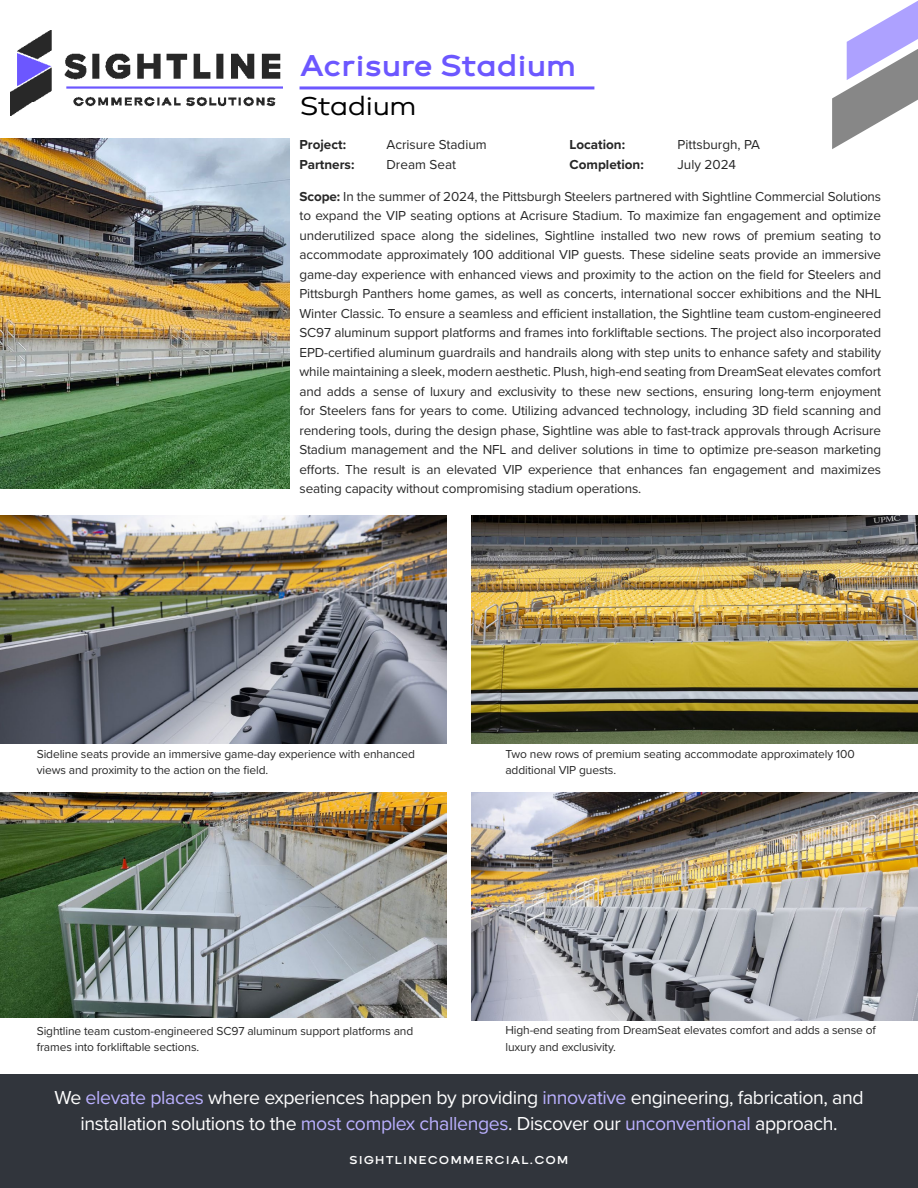
<style>
.page{position:relative;width:918px;height:1188px;background:#fff}
.page>*{position:absolute;margin:0;border:0;box-sizing:border-box;transform-origin:0 0}
.t1{font:700 31.5px "Brooklyn";letter-spacing:-.02em;color:#6c57ff}
.t2{font:27px "Brooklyn";letter-spacing:-.02em;color:#000}
.t3{font:19.5px/25.5px "Proxima Nova";letter-spacing:-.02em;color:#fff;text-align:center}
.t4{font:13.5px/19.5px "Proxima Nova";letter-spacing:-.01em;color:#282828;text-align:justify}
.t5{font:13.5px "Proxima Nova";color:#262626}
.t6{font:700 13.5px "Proxima Nova";color:#262626}
.t7{font:12px/16.5px "Proxima Nova";letter-spacing:-.01em;color:#282828}
.t8{font:700 12px "Brooklyn";letter-spacing:.075em;color:#fff}
.s1{font-weight:700}
.s2{color:#bab0ff}
</style>
<div class="page">
<svg style="left:832px;top:1px;width:86px;height:148px"></svg>
<img style="left:11px;top:30px;width:272px;height:85px">
<hr style="left:300px;top:86px;width:294px;height:3px;background:#6c57ff">
<div style="left:0;top:1074px;width:918px;height:114px;background:#31353c"></div>
<img style="left:0;top:138px;width:289px;height:350px">
<img style="left:0;top:516px;width:447px;height:228px">
<img style="left:471px;top:516px;width:447px;height:228px">
<img style="left:0;top:793px;width:447px;height:225px">
<img style="left:471px;top:792px;width:447px;height:228px">
<h1 class="t1" style="left:300px;top:50px;width:279px">Acrisure Stadium</h1>
<h2 class="t2" style="left:300px;top:93px;width:118px">Stadium</h2>
<p class="t6" style="left:300px;top:134px;width:48px">Project:</p>
<p class="t5" style="left:387px;top:134px;width:102px">Acrisure Stadium</p>
<p class="t6" style="left:570px;top:134px;width:57px">Location:</p>
<p class="t5" style="left:678px;top:134px;width:84px">Pittsburgh, PA</p>
<p class="t6" style="left:300px;top:154px;width:56px">Partners:</p>
<p class="t5" style="left:387px;top:154px;width:71px">Dream Seat</p>
<p class="t6" style="left:570px;top:154px;width:76px">Completion:</p>
<p class="t5" style="left:678px;top:154px;width:60px">July 2024</p>
<p class="t4" style="left:300px;top:186px;width:583px"><span class="s1">Scope:</span> In the summer of 2024, the Pittsburgh Steelers partnered with Sightline Commercial Solutions to expand the VIP seating options at Acrisure Stadium. To maximize fan engagement and optimize underutilized space along the sidelines, Sightline installed two new rows of premium seating to accommodate approximately 100 additional VIP guests. These sideline seats provide an immersive game-day experience with enhanced views and proximity to the action on the field for Steelers and Pittsburgh Panthers home games, as well as concerts, international soccer exhibitions and the NHL Winter Classic. To ensure a seamless and efficient installation, the Sightline team custom-engineered SC97 aluminum support platforms and frames into forkliftable sections. The project also incorporated EPD-certified aluminum guardrails and handrails along with step units to enhance safety and stability while maintaining a sleek, modern aesthetic. Plush, high-end seating from DreamSeat elevates comfort and adds a sense of luxury and exclusivity to these new sections, ensuring long-term enjoyment for Steelers fans for years to come. Utilizing advanced technology, including 3D field scanning and rendering tools, during the design phase, Sightline was able to fast-track approvals through Acrisure Stadium management and the NFL and deliver solutions in time to optimize pre-season marketing efforts. The result is an elevated VIP experience that enhances fan engagement and maximizes seating capacity without compromising stadium operations.</p>
<p class="t7" style="left:37px;top:745px;width:380px">Sideline seats provide an immersive game-day experience with enhanced views and proximity to the action on the field.</p>
<p class="t7" style="left:505px;top:745px;width:351px">Two new rows of premium seating accommodate approximately 100 additional VIP guests.</p>
<p class="t7" style="left:37px;top:1022px;width:378px">Sightline team custom-engineered SC97 aluminum support platforms and frames into forkliftable sections.</p>
<p class="t7" style="left:505px;top:1022px;width:372px">High-end seating from DreamSeat elevates comfort and adds a sense of luxury and exclusivity.</p>
<h3 class="t3" style="left:54px;top:1084px;width:811px">We <span class="s2">elevate places</span> where experiences happen by providing <span class="s2">innovative</span> engineering, fabrication, and installation solutions to the <span class="s2">most complex challenges</span>. Discover our <span class="s2">unconventional</span> approach.</h3>
<p class="t8" style="left:349px;top:1154px;width:221px">SIGHTLINECOMMERCIAL.COM</p>
</div>
